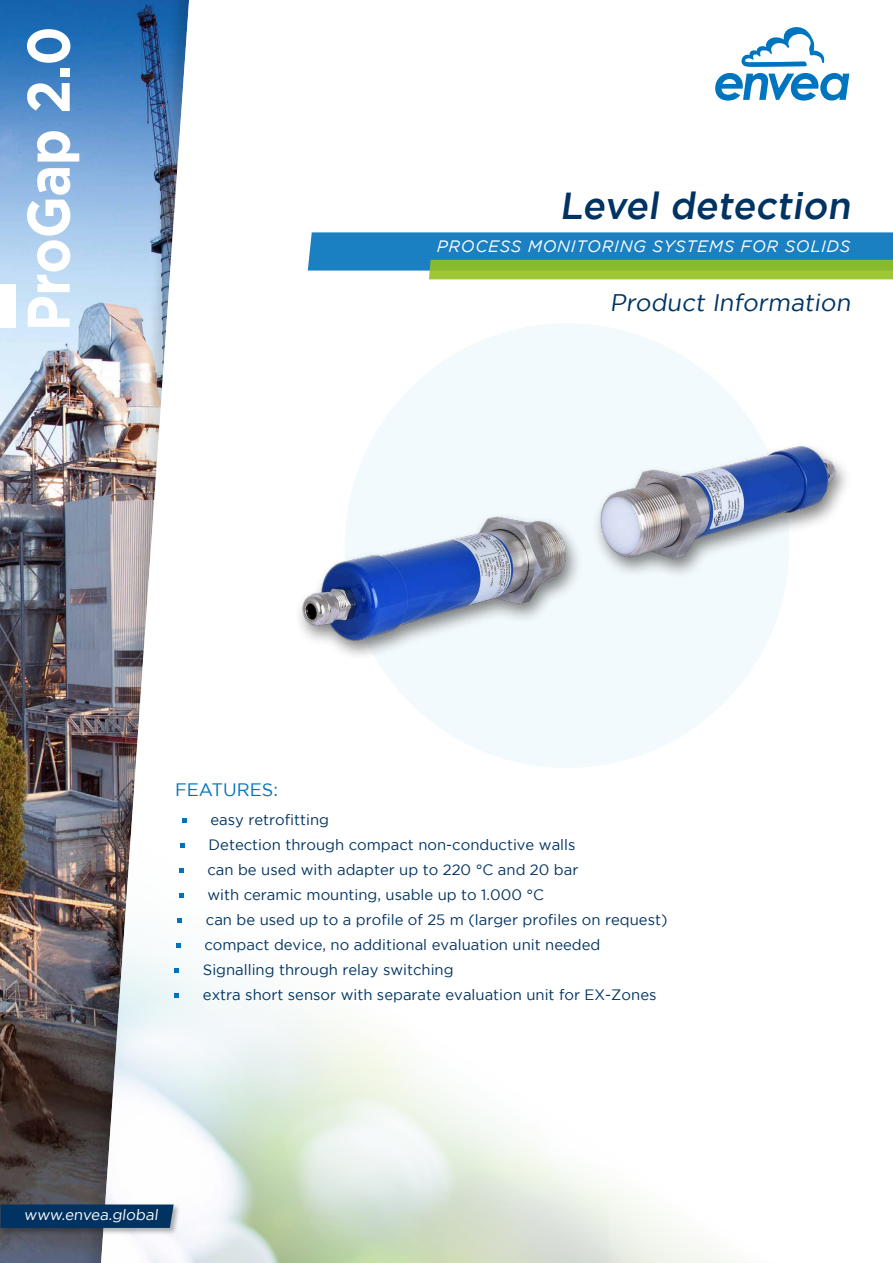
<style>
.page{position:relative;width:893px;height:1263px;background:#fff}
.page>*{position:absolute;margin:0;border:0;box-sizing:border-box;transform-origin:0 0}
.t1{font:700 60px "Gotham";letter-spacing:-.01em;color:#fff;scale:.9 1}
.t2{font:500 37.5px "Gotham";color:#003361}
.t3{font:24px "Gotham";color:#003361}
.t4{font:18px "Gotham";color:#0072bb}
.t5{font:italic 16.5px "Gotham";letter-spacing:.04em;color:#fff}
.t6{font:15px "Gotham";color:#003361}
.t7{font:15px "Gotham";color:#fff}
</style>
<div class="page">
<div style="left:0;top:0;width:203px;height:1263px;background:#000;opacity:.15"></div>
<div style="left:345px;top:323px;width:444px;height:445px;background:#f3fafd;border-radius:50%"></div>
<div style="left:0;top:1203px;width:181px;height:32px;background:#000;opacity:.31"></div>
<svg style="left:0;top:1204px;width:174px;height:24px;background:#063663"></svg>
<svg style="left:308px;top:232px;width:585px;height:47px;background:#4c9a95"></svg>
<svg style="left:715px;top:73px;width:134px;height:28px"></svg>
<svg style="left:741px;top:27px;width:84px;height:40px"></svg>
<svg style="left:182px;top:818px;width:4px;height:5px"></svg>
<svg style="left:181px;top:843px;width:4px;height:5px"></svg>
<svg style="left:179px;top:868px;width:4px;height:5px"></svg>
<svg style="left:179px;top:893px;width:4px;height:5px"></svg>
<svg style="left:178px;top:918px;width:4px;height:5px"></svg>
<svg style="left:176px;top:943px;width:4px;height:5px"></svg>
<svg style="left:175px;top:968px;width:4px;height:5px"></svg>
<svg style="left:175px;top:993px;width:4px;height:5px"></svg>
<div style="left:0;top:284px;width:15px;height:44px;background:#fff"></div>
<div style="left:293px;top:441px;width:560px;height:221px;background:#f3fafd"></div>
<img style="left:297px;top:441px;width:554px;height:212px">
<h1 class="t1" style="left:14px;top:331px;width:341px;rotate:-90deg">ProGap 2.0</h1>
<h2 class="t2" style="left:559px;top:185px;width:298px">Level detection</h2>
<p class="t5" style="left:437px;top:237px;width:415px">PROCESS MONITORING SYSTEMS FOR SOLIDS</p>
<h3 class="t3" style="left:610px;top:289px;width:246px">Product Information</h3>
<p class="t4" style="left:175px;top:779px;width:104px">FEATURES:</p>
<p class="t6" style="left:210px;top:811px;width:120px">easy retrofitting</p>
<p class="t6" style="left:209px;top:836px;width:368px">Detection through compact non-conductive walls</p>
<p class="t6" style="left:207px;top:861px;width:372px">can be used with adapter up to 220 °C and 20 bar</p>
<p class="t6" style="left:207px;top:886px;width:338px">with ceramic mounting, usable up to 1.000 °C</p>
<p class="t6" style="left:206px;top:911px;width:463px">can be used up to a profile of 25 m (larger profiles on request)</p>
<p class="t6" style="left:204px;top:936px;width:398px">compact device, no additional evaluation unit needed</p>
<p class="t6" style="left:203px;top:961px;width:252px">Signalling through relay switching</p>
<p class="t6" style="left:203px;top:986px;width:455px">extra short sensor with separate evaluation unit for EX-Zones</p>
<p class="t7" style="left:24px;top:1207px;width:138px">www.envea.global</p>
</div>
